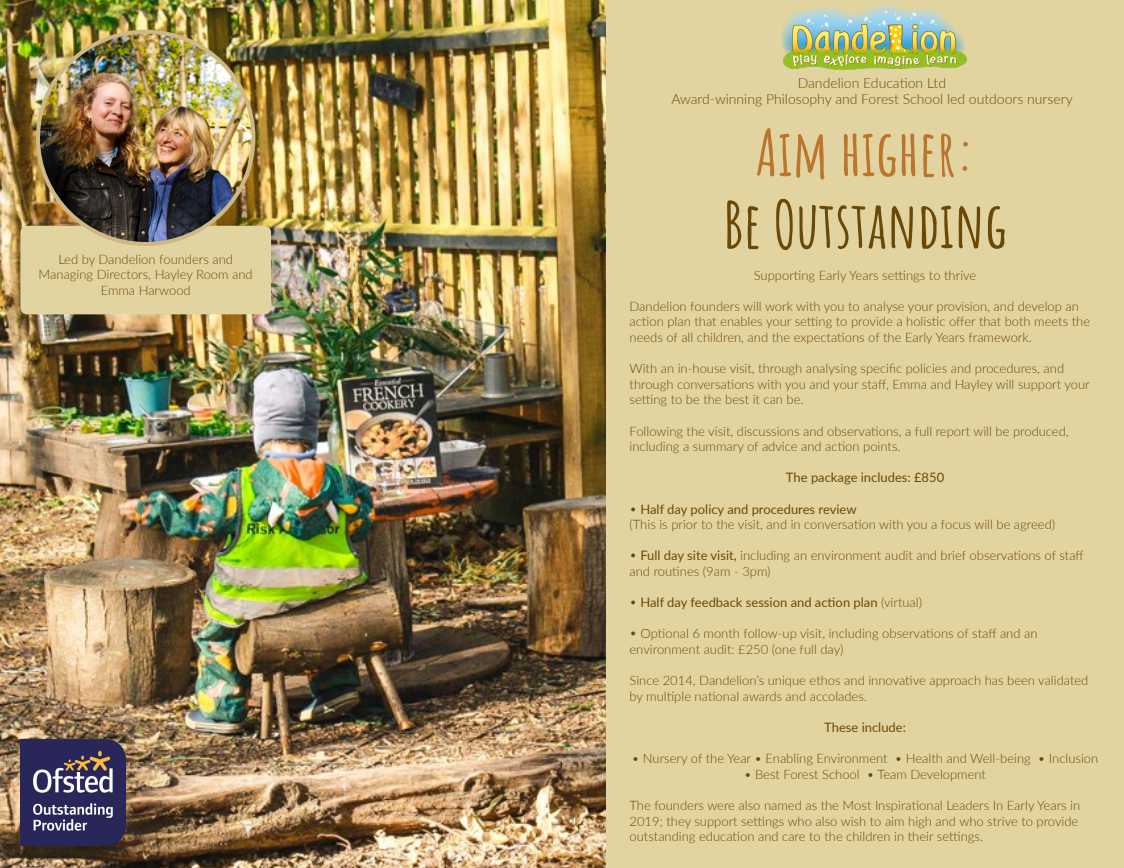
<style>
.page{position:relative;width:1124px;height:868px;background:#fff}
.page>*{position:absolute;margin:0;border:0;box-sizing:border-box;transform-origin:0 0}
.t1{font:700 64px "Amatic SC";color:#6a4907}
.t2{font:700 64px "Amatic SC";color:#ba762c}
.t3{font:300 14px/16.8px "Lato";color:#6a4907;text-align:center}
.t4{font:300 13px/15.6px "Lato";color:#6a4907}
.t5{font:13px "Lato";color:#6a4907}
.s1{font-weight:400}
.s2{font-weight:300}
</style>
<div class="page">
<img style="left:0;top:0;width:607px;height:868px">
<div style="left:607px;top:0;width:517px;height:868px;background:#e2d4a1"></div>
<img style="left:20px;top:740px;width:106px;height:106px">
<img style="left:781px;top:4px;width:185px;height:66px">
<div style="left:20px;top:226px;width:251px;height:88px;background:#e2d4a1;border-radius:7px"></div>
<img style="left:38px;top:32px;width:215px;height:212px">
<p class="t4" style="left:39px;top:251px;width:216px;text-align:center">Led by Dandelion founders and<br>Managing Directors, Hayley Room and<br>Emma Harwood</p>
<p class="t3" style="left:671px;top:74px;width:403px">Dandelion Education Ltd<br>Award-winning Philosophy and Forest School led outdoors nursery</p>
<h1 class="t2" style="left:756px;top:103px;width:221px">Aim higher:</h1>
<h1 class="t1" style="left:723px;top:175px;width:285px">Be Outstanding</h1>
<p class="t4" style="left:754px;top:267px;width:224px">Supporting Early Years settings to thrive</p>
<p class="t4" style="left:630px;top:298px;width:462px">Dandelion founders will work with you to analyse your provision, and develop an action plan that enables your setting to provide a holistic offer that both meets the needs of all children, and the expectations of the Early Years framework.</p>
<p class="t4" style="left:630px;top:360px;width:462px">With an in-house visit, through analysing specific policies and procedures, and through conversations with you and your staff, Emma and Hayley will support your setting to be the best it can be.</p>
<p class="t4" style="left:630px;top:423px;width:441px">Following the visit, discussions and observations, a full report will be produced, including a summary of advice and action points.</p>
<p class="t5" style="left:786px;top:468px;width:160px">The package includes: £850</p>
<p class="t4" style="left:630px;top:501px;width:427px">• <span class="s1">Half day policy and procedures review<br></span>(This is prior to the visit, and in conversation with you a focus will be agreed)</p>
<p class="t4" style="left:630px;top:547px;width:456px">• <span class="s1">Full day site visit,</span> including an environment audit and brief observations of staff and routines (9am - 3pm)</p>
<p class="t5" style="left:630px;top:593px;width:294px"><span class="s2">•</span> Half day feedback session and action plan <span class="s2">(virtual)</span></p>
<p class="t4" style="left:630px;top:625px;width:410px">• Optional 6 month follow-up visit, including observations of staff and an environment audit: £250 (one full day)</p>
<p class="t4" style="left:630px;top:672px;width:460px">Since 2014, Dandelion’s unique ethos and innovative approach has been validated by multiple national awards and accolades.</p>
<p class="t5" style="left:824px;top:718px;width:83px">These include:</p>
<p class="t4" style="left:632px;top:750px;width:468px">• Nursery of the Year • Enabling Environment • Health and Well-being • Inclusion</p>
<p class="t4" style="left:744px;top:766px;width:243px">• Best Forest School • Team Development</p>
<p class="t4" style="left:630px;top:797px;width:452px">The founders were also named as the Most Inspirational Leaders In Early Years in<br>2019; they support settings who also wish to aim high and who strive to provide outstanding education and care to the children in their settings.</p>
</div>
